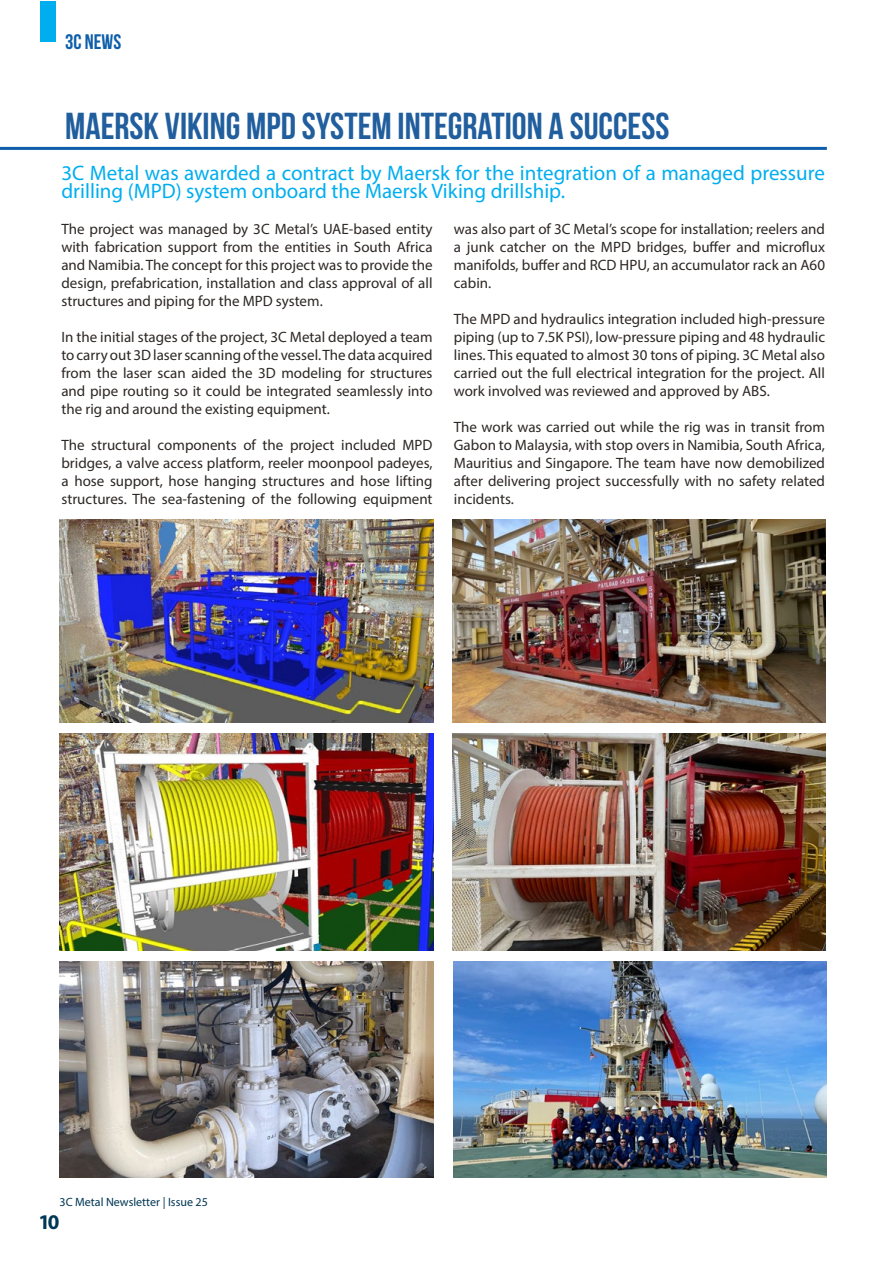
<style>
.page{position:relative;width:893px;height:1263px;background:#fff}
.page>*{position:absolute;margin:0;border:0;box-sizing:border-box;transform-origin:0 0}
.t1{font:700 37.5px "Bebas Neue";color:#215e9e}
.t2{font:21px/18px "Myriad Pro";color:#00aeef}
.t3{font:700 21px "Bebas Neue";color:#0e5ea9}
.t4{font:700 21px "Myriad Pro";color:#003754}
.t5{font:15px/18px "Myriad Pro";color:#2d2724;text-align:justify}
.t6{font:12px "Myriad Pro";color:#003754}
</style>
<div class="page">
<hr style="left:0;top:147px;width:827px;height:3px;background:#0e5ea9">
<div style="left:40px;top:1px;width:16px;height:40px;background:#00aeef"></div>
<img style="left:453px;top:519px;width:373px;height:204px">
<img style="left:59px;top:519px;width:374px;height:204px">
<img style="left:453px;top:734px;width:373px;height:216px">
<img style="left:60px;top:734px;width:374px;height:216px">
<img style="left:454px;top:961px;width:373px;height:217px">
<img style="left:60px;top:961px;width:373px;height:217px">
<h2 class="t3" style="left:65px;top:31px;width:58px">3C NEWS</h2>
<h1 class="t1" style="left:65px;top:106px;width:606px">MAERSK VIKING MPD SYSTEM INTEGRATION A SUCCESS</h1>
<h2 class="t2" style="left:61px;top:164px;width:765px">3C Metal was awarded a contract by Maersk for the integration of a managed pressure drilling (MPD) system onboard the Maersk Viking drillship.</h2>
<p class="t5" style="left:61px;top:220px;width:373px">The project was managed by 3C Metal’s UAE-based entity with fabrication support from the entities in South Africa and Namibia. The concept for this project was to provide the design, prefabrication, installation and class approval of all structures and piping for the MPD system.</p>
<p class="t5" style="left:61px;top:328px;width:373px">In the initial stages of the project, 3C Metal deployed a team to carry out 3D laser scanning of the vessel. The data acquired from the laser scan aided the 3D modeling for structures and pipe routing so it could be integrated seamlessly into the rig and around the existing equipment.</p>
<p class="t5" style="left:61px;top:436px;width:373px">The structural components of the project included MPD bridges, a valve access platform, reeler moonpool padeyes, a hose support, hose hanging structures and hose lifting structures. The sea-fastening of the following equipment</p>
<p class="t5" style="left:454px;top:220px;width:373px">was also part of 3C Metal’s scope for installation; reelers and a junk catcher on the MPD bridges, buffer and microflux manifolds, buffer and RCD HPU, an accumulator rack an A60 cabin.</p>
<p class="t5" style="left:454px;top:310px;width:373px">The MPD and hydraulics integration included high-pressure piping (up to 7.5K PSI), low-pressure piping and 48 hydraulic lines. This equated to almost 30 tons of piping. 3C Metal also carried out the full electrical integration for the project. All work involved was reviewed and approved by ABS.</p>
<p class="t5" style="left:454px;top:418px;width:373px">The work was carried out while the rig was in transit from Gabon to Malaysia, with stop overs in Namibia, South Africa, Mauritius and Singapore. The team have now demobilized after delivering project successfully with no safety related incidents.</p>
<p class="t6" style="left:60px;top:1195px;width:150px">3C Metal Newsletter | Issue 25</p>
<h2 class="t4" style="left:39px;top:1208px;width:22px">10</h2>
</div>
